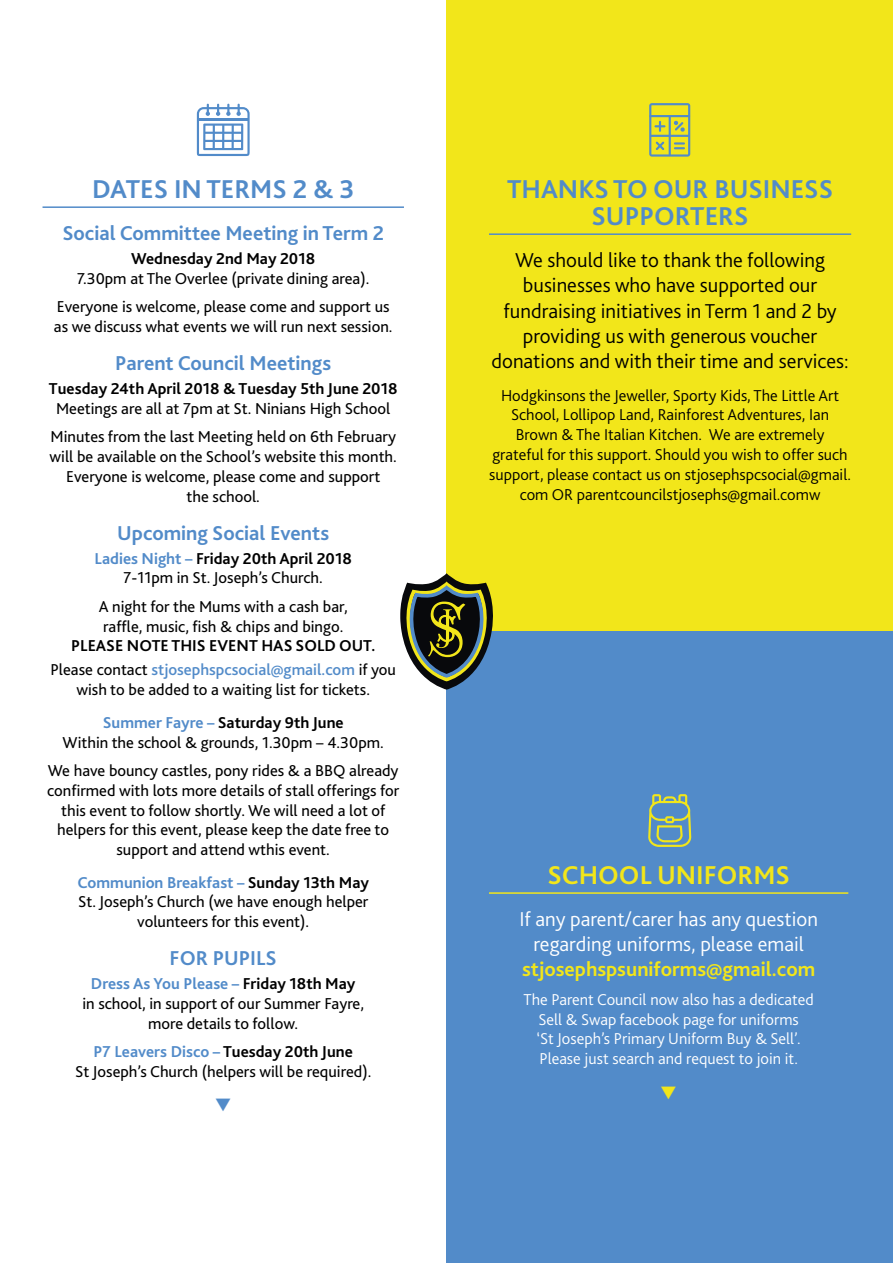
<style>
.page{position:relative;width:893px;height:1263px;background:#fff}
.page>*{position:absolute;margin:0;border:0;box-sizing:border-box;transform-origin:0 0}
.t1{font:700 27px/27px "Bliss 2";color:#528bc9;text-align:center}
.t2{font:700 27px "Bliss 2";color:#f2e61a}
.t3{font:300 21px/25.2px "Bliss 2";color:#000;text-align:center}
.t4{font:700 21px "Bliss 2";color:#528bc9}
.t5{font:300 21px/25.2px "Bliss 2";color:#fff;text-align:center}
.t6{font:700 21px "Bliss 2";color:#f2e61a}
.t7{font:16.5px/19.8px "Bliss 2";color:#000;text-align:center}
.t8{font:300 16.5px/19.8px "Bliss 2";color:#000;text-align:center}
.t9{font:300 16.5px/19.8px "Bliss 2";color:#fff;text-align:center}
.t10{font:700 16.5px/24px "Bliss 2";color:#000;text-align:center}
.s1{font-weight:700;color:#528bc9}
.s2{font-weight:700}
.s3{font-weight:400}
.s4{font-weight:500;color:#528bc9}
</style>
<div class="page">
<div style="left:446px;top:0;width:447px;height:631px;background:#f2e61a"></div>
<div style="left:446px;top:631px;width:447px;height:632px;background:#528bc9"></div>
<svg style="left:400px;top:573px;width:93px;height:117px"></svg>
<svg style="left:649px;top:103px;width:41px;height:54px"></svg>
<hr style="left:649px;top:115px;width:41px;height:2px;background:#528bc9">
<hr style="left:489px;top:233px;width:362px;height:2px;background:#528bc9">
<hr style="left:489px;top:892px;width:359px;height:2px;background:#f2e61a">
<hr style="left:43px;top:206px;width:361px;height:2px;background:#528bc9">
<svg style="left:197px;top:104px;width:53px;height:52px"></svg>
<svg style="left:648px;top:794px;width:43px;height:53px"></svg>
<h1 class="t1" style="left:92px;top:175px;width:264px">DATES IN TERMS 2 &amp; 3</h1>
<p class="t4" style="left:62px;top:220px;width:323px">Social Committee Meeting in Term 2</p>
<p class="t10" style="left:131px;top:246px;width:185px">Wednesday 2nd May 2018</p>
<p class="t7" style="left:57px;top:264px;width:334px;line-height:28.3px">7.30pm at The Overlee (private dining area).<br>Everyone is welcome, please come and support us</p>
<p class="t7" style="left:54px;top:316px;width:340px">as we discuss what events we will run next session.</p>
<p class="t4" style="left:115px;top:350px;width:217px">Parent Council Meetings</p>
<p class="t10" style="left:49px;top:376px;width:350px">Tuesday 24th April 2018 &amp; Tuesday 5th June 2018</p>
<p class="t7" style="left:51px;top:394px;width:347px;line-height:28.3px">Meetings are all at 7pm at St. Ninians High School<br>Minutes from the last Meeting held on 6th February</p>
<p class="t7" style="left:50px;top:446px;width:349px">will be available on the School’s website this month.<br>Everyone is welcome, please come and support<br>the school.</p>
<p class="t4" style="left:117px;top:520px;width:213px">Upcoming Social Events</p>
<p class="t7" style="left:95px;top:548px;width:259px"><span class="s1">Ladies Night –</span> <span class="s2">Friday 20th April 2018<br></span>7-11pm in St. Joseph’s Church.</p>
<p class="t7" style="left:99px;top:596px;width:251px;text-align:left">A night for the Mums with a cash bar, raffle, music, fish &amp; chips and bingo.</p>
<p class="t10" style="left:50px;top:633px;width:347px">PLEASE NOTE THIS EVENT HAS SOLD OUT.<br><span class="s3">Please contact</span> <span class="s4">stjosephspcsocial@gmail.com</span> <span class="s3">if you</span></p>
<p class="t7" style="left:76px;top:673px;width:295px;line-height:32.5px">wish to be added to a waiting list for tickets.<br><span class="s1">Summer Fayre –</span> <span class="s2">Saturday 9th June</span></p>
<p class="t7" style="left:48px;top:727px;width:352px;line-height:28.3px">Within the school &amp; grounds, 1.30pm – 4.30pm.<br>We have bouncy castles, pony rides &amp; a BBQ already</p>
<p class="t7" style="left:47px;top:780px;width:354px">confirmed with lots more details of stall offerings for this event to follow shortly. We will need a lot of helpers for this event, please keep the date free to support and attend wthis event.</p>
<p class="t7" style="left:77px;top:872px;width:293px"><span class="s1">Communion Breakfast –</span> <span class="s2">Sunday 13th May<br></span>St. Joseph’s Church (we have enough helper volunteers for this event).</p>
<p class="t4" style="left:170px;top:945px;width:109px">FOR PUPILS</p>
<p class="t7" style="left:82px;top:973px;width:283px"><span class="s1">Dress As You Please –</span> <span class="s2">Friday 18th May<br></span>in school, in support of our Summer Fayre, more details to follow.</p>
<p class="t7" style="left:75px;top:1041px;width:298px"><span class="s1">P7 Leavers Disco –</span> <span class="s2">Tuesday 20th June<br></span>St Joseph’s Church (helpers will be required).</p>
<h1 class="t1" style="left:507px;top:175px;width:327px">THANKS TO OUR BUSINESS<br>SUPPORTERS</h1>
<p class="t3" style="left:491px;top:247px;width:359px">We should like to thank the following businesses who have supported our fundraising initiatives in Term 1 and 2 by providing us with generous voucher donations and with their time and services:</p>
<p class="t8" style="left:489px;top:385px;width:363px">Hodgkinsons the Jeweller, Sporty Kids, The Little Art School, Lollipop Land, Rainforest Adventures, Ian Brown &amp; The Italian Kitchen. We are extremely grateful for this support. Should you wish to offer such support, please contact us on stjosephspcsocial@gmail. com OR parentcouncilstjosephs@gmail.comw</p>
<h1 class="t2" style="left:547px;top:858px;width:244px">SCHOOL UNIFORMS</h1>
<p class="t5" style="left:519px;top:906px;width:300px">If any parent/carer has any question regarding uniforms, please email</p>
<p class="t6" style="left:522px;top:956px;width:295px">stjosephspsuniforms@gmail.com</p>
<p class="t9" style="left:523px;top:989px;width:292px">The Parent Council now also has a dedicated Sell &amp; Swap facebook page for uniforms<br>‘St Joseph’s Primary Uniform Buy &amp; Sell’.<br>Please just search and request to join it.</p>
</div>
